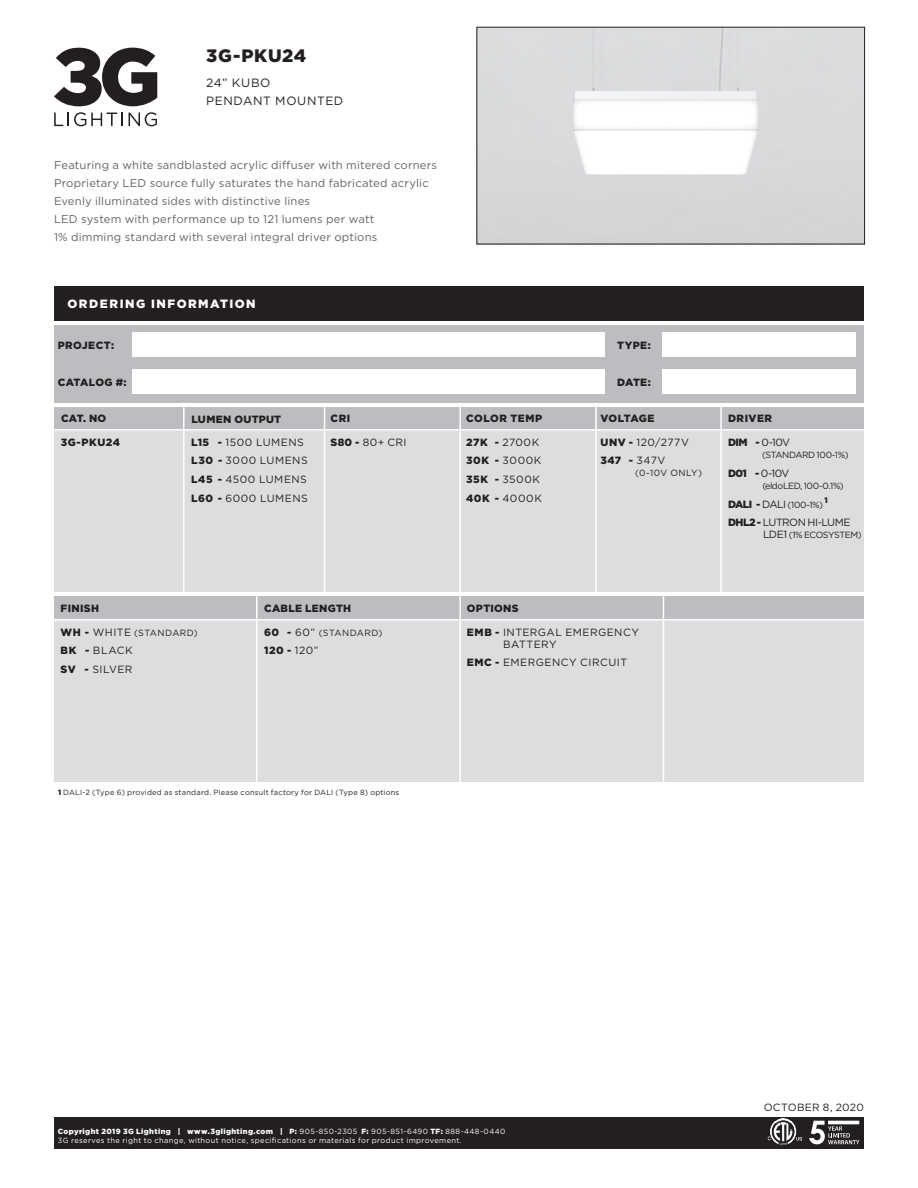
<style>
.page{position:relative;width:918px;height:1188px;background:#fff}
.page>*{position:absolute;margin:0;border:0;box-sizing:border-box;transform-origin:0 0}
.Top_Left{font:900 18px "Gotham";letter-spacing:.03em;color:#231f20}
.Top_Left-2{font:12px "Gotham";letter-spacing:.05em;color:#231f20}
.Order_Title{font:900 12px "Gotham";letter-spacing:.125em;color:#fff}
.t1{font:11.25px "Gotham";letter-spacing:.015em;color:#636366}
.Order_List__tabs___o{font:10.5px/12px "Gotham";letter-spacing:.04em;color:#231f20}
.Order_Category__tabs{font:900 10.5px "Gotham";letter-spacing:.035em;color:#231f20}
.Order_Category__tabs-2{font:10.5px "Gotham";letter-spacing:.05em;color:#231f20}
.Input_Boxes{font:900 10.5px "Gotham";letter-spacing:.03em;color:#231f20}
.Order_List__tabs___o-2{font:10.5px "Gotham";letter-spacing:-.05em;color:#231f20}
.Top_Left-3{font:10.5px "Gotham";letter-spacing:.02em;color:#231f20}
.Order_List__tabs___o-3{font:900 10.5px "Gotham";color:#231f20}
.Order_Category__tabs-3{font:900 10.5px "Gotham";letter-spacing:.01em;color:#231f20}
.Order_List__tabs___o-4{font:9px "Gotham";letter-spacing:-.035em;color:#231f20}
.Order_List__tabs___o-5{font:9px "Gotham";letter-spacing:.05em;color:#231f20}
.Order_Category__tabs-4{font:9px "Gotham";letter-spacing:.055em;color:#231f20}
.t2{font:900 7.8px "Gotham";color:#231f20}
.t3{font:7.5px/9.3px "Gotham";letter-spacing:.045em;color:#fff}
.Copyright{font:7.5px "Gotham";letter-spacing:.025em;color:#231f20}
.s1{font-weight:900}
.s2{font-weight:400}
.s3{font-weight:900;font-size:10.5px}
.s4{font-size:10.5px}
</style>
<div class="page">
<svg style="left:54px;top:48px;width:103px;height:58px"></svg>
<svg style="left:129px;top:112px;width:28px;height:14px"></svg>
<svg style="left:54px;top:112px;width:69px;height:14px"></svg>
<div style="left:54px;top:325px;width:810px;height:78px;background:#bcbdc0"></div>
<div style="left:132px;top:333px;width:472px;height:24px;background:#fff"></div>
<div style="left:132px;top:370px;width:472px;height:24px;background:#fff"></div>
<div style="left:662px;top:333px;width:194px;height:24px;background:#fff"></div>
<div style="left:662px;top:370px;width:194px;height:24px;background:#fff"></div>
<div style="left:54px;top:426px;width:810px;height:166px;background:#dcdddf"></div>
<div style="left:54px;top:407px;width:810px;height:23px;background:#bcbdc0"></div>
<hr style="left:54px;top:429px;width:815px;height:2px;background:#fff">
<hr style="left:183px;top:405px;width:2px;height:189px;background:#fff">
<hr style="left:595px;top:405px;width:2px;height:189px;background:#fff">
<hr style="left:720px;top:405px;width:2px;height:189px;background:#fff">
<hr style="left:324px;top:405px;width:1px;height:189px;background:#fff">
<div style="left:54px;top:286px;width:810px;height:35px;background:#231f20"></div>
<div style="left:54px;top:616px;width:810px;height:166px;background:#dcdddf"></div>
<div style="left:54px;top:596px;width:810px;height:23px;background:#bcbdc0"></div>
<hr style="left:53px;top:619px;width:816px;height:1px;background:#fff">
<hr style="left:256px;top:596px;width:1px;height:204px;background:#fff">
<hr style="left:663px;top:596px;width:1px;height:204px;background:#fff">
<hr style="left:459px;top:405px;width:2px;height:385px;background:#fff">
<img style="left:479px;top:29px;width:384px;height:213px">
<div style="left:477px;top:27px;width:388px;height:217px;border:1px solid #231f20"></div>
<div style="left:54px;top:1117px;width:810px;height:32px;background:#231f20"></div>
<svg style="left:809px;top:1121px;width:50px;height:23px"></svg>
<img style="left:771px;top:1122px;width:31px;height:22px">
<svg style="left:767px;top:1136px;width:4px;height:5px"></svg>
<img style="left:774px;top:1119px;width:18px;height:4px">
<p class="Top_Left" style="left:206px;top:43px;width:102px">3G-PKU24</p>
<p class="Top_Left-2" style="left:206px;top:75px;width:66px">24” KUBO</p>
<p class="Top_Left-2" style="left:206px;top:93px;width:139px">PENDANT MOUNTED</p>
<p class="t1" style="left:54px;top:158px;width:385px">Featuring a white sandblasted acrylic diffuser with mitered corners</p>
<p class="t1" style="left:54px;top:176px;width:376px">Proprietary LED source fully saturates the hand fabricated acrylic</p>
<p class="t1" style="left:54px;top:194px;width:258px">Evenly illuminated sides with distinctive lines</p>
<p class="t1" style="left:54px;top:212px;width:322px">LED system with performance up to 121 lumens per watt</p>
<p class="t1" style="left:54px;top:230px;width:325px">1% dimming standard with several integral driver options</p>
<p class="Order_Title" style="left:68px;top:296px;width:190px">ORDERING INFORMATION</p>
<p class="Input_Boxes" style="left:58px;top:338px;width:58px">PROJECT:</p>
<p class="Input_Boxes" style="left:617px;top:338px;width:35px">TYPE:</p>
<p class="Input_Boxes" style="left:58px;top:375px;width:70px">CATALOG #:</p>
<p class="Input_Boxes" style="left:617px;top:375px;width:35px">DATE:</p>
<p class="Order_Category__tabs" style="left:61px;top:411px;width:47px">CAT. NO</p>
<p class="Order_Category__tabs" style="left:191px;top:412px;width:91px">LUMEN OUTPUT</p>
<p class="Order_Category__tabs" style="left:331px;top:411px;width:21px">CRI</p>
<p class="Order_Category__tabs" style="left:466px;top:411px;width:77px">COLOR TEMP</p>
<p class="Order_Category__tabs-3" style="left:600px;top:411px;width:56px">VOLTAGE</p>
<p class="Order_Category__tabs-2" style="left:191px;top:435px;width:114px"><span class="s1">L15 -</span> 1500 LUMENS</p>
<p class="Order_Category__tabs-2" style="left:191px;top:454px;width:118px"><span class="s1">L30 -</span> 3000 LUMENS</p>
<p class="Order_Category__tabs-2" style="left:191px;top:473px;width:117px"><span class="s1">L45 -</span> 4500 LUMENS</p>
<p class="Order_Category__tabs-2" style="left:191px;top:491px;width:118px"><span class="s1">L60 -</span> 6000 LUMENS</p>
<p class="Order_Category__tabs" style="left:61px;top:435px;width:61px">3G-PKU24</p>
<p class="Order_List__tabs___o" style="left:331px;top:436px;width:77px"><span class="s1">S80 -</span> 80+ CRI</p>
<p class="Order_List__tabs___o" style="left:466px;top:436px;width:74px"><span class="s1">27K -</span> 2700K</p>
<p class="Order_List__tabs___o" style="left:466px;top:454px;width:77px"><span class="s1">30K -</span> 3000K</p>
<p class="Order_List__tabs___o" style="left:466px;top:473px;width:75px"><span class="s1">35K -</span> 3500K</p>
<p class="Order_List__tabs___o" style="left:466px;top:492px;width:77px"><span class="s1">40K -</span> 4000K</p>
<p class="Order_Category__tabs" style="left:61px;top:601px;width:40px">FINISH</p>
<p class="Order_Category__tabs" style="left:264px;top:601px;width:88px">CABLE LENGTH</p>
<p class="Order_Category__tabs" style="left:467px;top:601px;width:53px">OPTIONS</p>
<p class="Order_Category__tabs-2" style="left:600px;top:435px;width:90px"><span class="s1">UNV -</span> 120/277V</p>
<p class="Order_Category__tabs" style="left:600px;top:453px;width:67px">347 - <span class="s2">347V</span></p>
<p class="Order_Category__tabs-4" style="left:635px;top:467px;width:69px">(0-10V ONLY)</p>
<p class="Order_List__tabs___o-5" style="left:61px;top:627px;width:139px"><span class="s3">WH -</span> <span class="s4">WHITE</span> (STANDARD)</p>
<p class="Order_List__tabs___o" style="left:61px;top:644px;width:73px"><span class="s1">BK -</span> BLACK</p>
<p class="Order_List__tabs___o" style="left:61px;top:663px;width:73px"><span class="s1">SV -</span> SILVER</p>
<p class="Order_List__tabs___o-5" style="left:264px;top:627px;width:120px"><span class="s3">60 -</span> <span class="s4">60”</span> (STANDARD)</p>
<p class="Order_List__tabs___o-3" style="left:264px;top:643px;width:56px">120 - <span class="s2">120”</span></p>
<p class="Order_List__tabs___o" style="left:503px;top:626px;width:137px;text-indent:-36px"><span class="s1">EMB -</span> INTERGAL EMERGENCY<br>BATTERY</p>
<p class="Order_List__tabs___o" style="left:467px;top:656px;width:162px"><span class="s1">EMC -</span> EMERGENCY CIRCUIT</p>
<p class="Order_Category__tabs" style="left:728px;top:411px;width:46px">DRIVER</p>
<p class="Order_List__tabs___o" style="left:728px;top:436px;width:64px"><span class="s1">DIM -</span> 0-10V</p>
<p class="Order_List__tabs___o-4" style="left:762px;top:449px;width:88px">(STANDARD 100-1%)</p>
<p class="Order_List__tabs___o" style="left:728px;top:467px;width:63px"><span class="s1">D01 -</span> 0-10V</p>
<p class="Order_List__tabs___o-4" style="left:762px;top:480px;width:83px">(eldoLED, 100-0.1%)</p>
<p class="Order_List__tabs___o-4" style="left:728px;top:499px;width:97px"><span class="s3">DALI -</span> <span class="s4">DALI</span> (100-1%)</p>
<p class="t2" style="left:824px;top:495px;width:5px">1</p>
<p class="Order_List__tabs___o-2" style="left:728px;top:516px;width:124px"><span class="s1">DHL2 -</span> LUTRON HI-LUME</p>
<p class="Order_List__tabs___o-4" style="left:763px;top:529px;width:100px"><span class="s4">LDE1</span> (1% ECOSYSTEM)</p>
<p class="Copyright" style="left:58px;top:788px;width:343px"><span class="s1">1</span> DALI-2 (Type 6) provided as standard. Please consult factory for DALI (Type 8) options</p>
<p class="t3" style="left:58px;top:1127px;width:449px"><span class="s1">Copyright 2019 3G Lighting | www.3glighting.com | P:</span> 905-850-2305 <span class="s1">F:</span> 905-851-6490 <span class="s1">TF:</span> 888-448-0440<br>3G reserves the right to change, without notice, specifications or materials for product improvement.</p>
<p class="Top_Left-3" style="left:764px;top:1100px;width:102px">OCTOBER 8, 2020</p>
</div>
